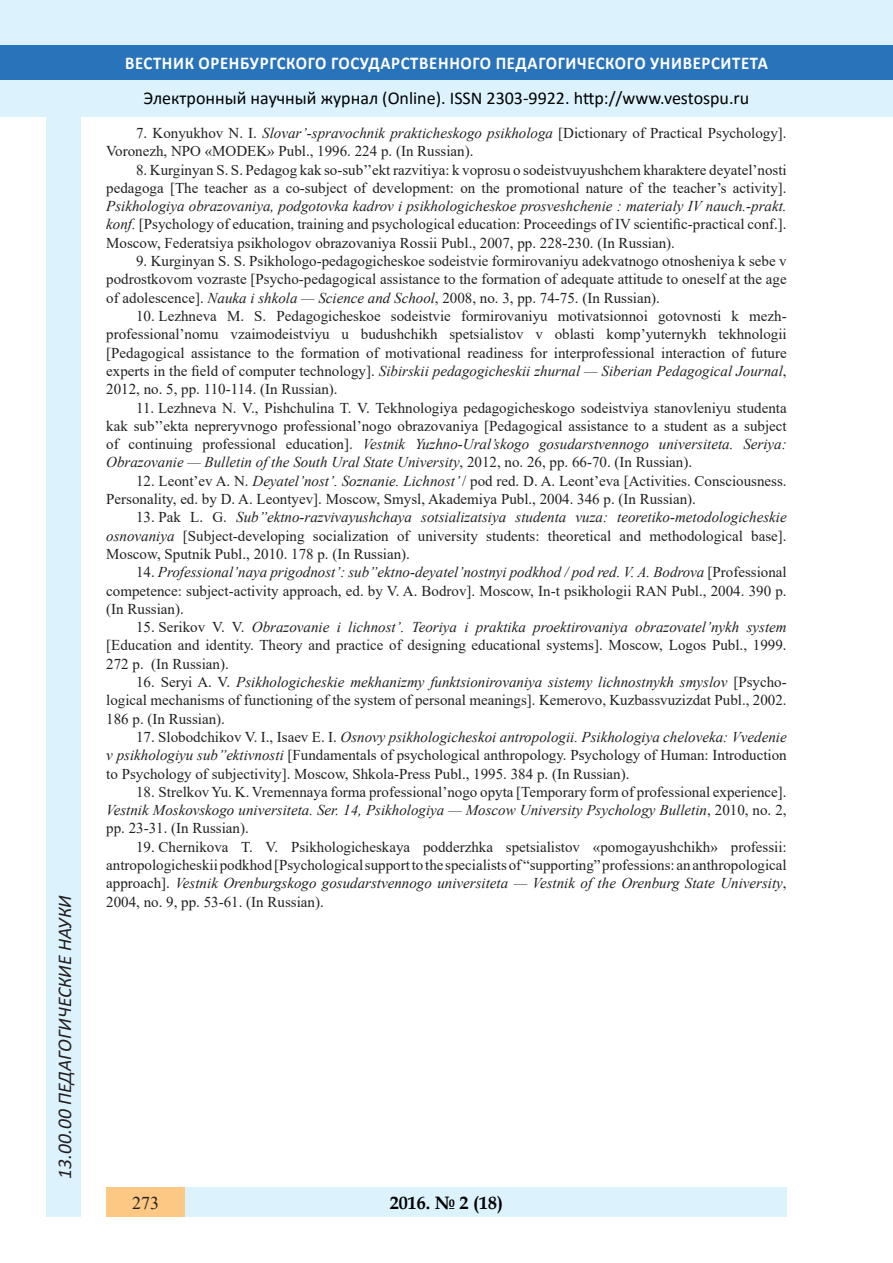
<style>
.page{position:relative;width:893px;height:1263px;background:#fff}
.page>*{position:absolute;margin:0;border:0;box-sizing:border-box;transform-origin:0 0}
.t1{font:italic 19.5px "Calibri";color:#231f20}
.t2{font:18px "Calibri";color:#000}
.t3{font:700 18px "Calibri";letter-spacing:.04em;color:#fff;scale:.93 1}
.t4{font:700 18px "Book Antiqua";color:#000}
.t5{font:18px "Times New Roman";color:#231f20}
.литература{font:15px/18.3px "Times New Roman";color:#231f20;text-align:justify}
.s1{font-style:italic}
</style>
<div class="page">
<div style="left:0;top:0;width:893px;height:116px;background:#dcf2fc"></div>
<div style="left:0;top:45px;width:893px;height:34px;background:#2873ba"></div>
<div style="left:47px;top:116px;width:34px;height:1101px;background:#dcf2fc"></div>
<div style="left:106px;top:1188px;width:681px;height:29px;background:#dcf2fc"></div>
<div style="left:106px;top:1188px;width:79px;height:29px;background:#fdc784"></div>
<h1 class="t1" style="left:51px;top:1179px;width:285px;rotate:-90deg">13.00.00 ПЕДАГОГИЧЕСКИЕ НАУКИ</h1>
<h1 class="t1" style="left:51px;top:1105px;width:206px;rotate:-90deg">БИОЛОГИЧЕСКИЕ НАУКИ</h1>
<h1 class="t1" style="left:51px;top:1179px;width:11px;rotate:-90deg">0</h1>
<p class="t3" style="left:125px;top:50px;width:693px">ВЕСТНИК ОРЕНБУРГСКОГО ГОСУДАРСТВЕННОГО ПЕДАГОГИЧЕСКОГО УНИВЕРСИТЕТА</p>
<p class="t2" style="left:144px;top:85px;width:607px">Электронный научный журнал (Online). ISSN 2303-9922. http://www.vestospu.ru</p>
<p class="t2" style="left:583px;top:85px;width:13px">t</p>
<p class="литература" style="left:106px;top:123px;width:682px;text-indent:30px">7. Konyukhov N. I. <span class="s1">Slovar’-spravochnik prakticheskogo psikhologa</span> [Dictionary of Practical Psychology].<br>Voronezh, NPO «MODEK» Publ., 1996. 224 p. (In Russian).</p>
<p class="литература" style="left:106px;top:160px;width:682px;text-indent:30px">8. Kurginyan S. S. Pedagog kak so-sub’’ekt razvitiya: k voprosu o sodeistvuyushchem kharaktere deyatel’nosti pedagoga [The teacher as a co-subject of development: on the promotional nature of the teacher’s activity].<br><span class="s1">Psikhologiya obrazovaniya, podgotovka kadrov i psikhologicheskoe prosveshchenie : materialy IV nauch.-prakt. konf.</span> [Psychology of education, training and psychological education: Proceedings of IV scientific-practical conf.].<br>Moscow, Federatsiya psikhologov obrazovaniya Rossii Publ., 2007, pp. 228-230. (In Russian).</p>
<p class="литература" style="left:106px;top:251px;width:682px;text-indent:30px">9. Kurginyan S. S. Psikhologo-pedagogicheskoe sodeistvie formirovaniyu adekvatnogo otnosheniya k sebe v podrostkovom vozraste [Psycho-pedagogical assistance to the formation of adequate attitude to oneself at the age of adolescence]. <span class="s1">Nauka i shkola — Science and School</span>, 2008, no. 3, pp. 74-75. (In Russian).</p>
<p class="литература" style="left:106px;top:306px;width:682px;text-indent:30px">10. Lezhneva M. S. Pedagogicheskoe sodeistvie formirovaniyu motivatsionnoi gotovnosti k mezh&shy;professional’nomu vzaimodeistviyu u budushchikh spetsialistov v oblasti komp’yuternykh tekhnologii [Pedagogical assistance to the formation of motivational readiness for interprofessional interaction of future experts in the field of computer technology]. <span class="s1">Sibirskii pedagogicheskii zhurnal — Siberian Pedagogical Journal</span>, 2012, no. 5, pp. 110-114. (In Russian).</p>
<p class="литература" style="left:106px;top:398px;width:682px;text-indent:30px">11. Lezhneva N. V., Pishchulina T. V. Tekhnologiya pedagogicheskogo sodeistviya stanovleniyu studenta kak sub’’ekta nepreryvnogo professional’nogo obrazovaniya [Pedagogical assistance to a student as a subject of continuing professional education]. <span class="s1">Vestnik Yuzhno-Ural’skogo gosudarstvennogo universiteta. Seriya:<br>Obrazovanie — Bulletin of the South Ural State University</span>, 2012, no. 26, pp. 66-70. (In Russian).</p>
<p class="литература" style="left:106px;top:471px;width:682px;text-indent:30px">12. Leont’ev A. N. <span class="s1">Deyatel’nost’. Soznanie. Lichnost’</span> / pod red. D. A. Leont’eva [Activities. Consciousness.<br>Personality, ed. by D. A. Leontyev]. Moscow, Smysl, Akademiya Publ., 2004. 346 p. (In Russian).</p>
<p class="литература" style="left:106px;top:508px;width:682px;text-indent:30px">13. Pak L. G. <span class="s1">Sub’’ektno-razvivayushchaya sotsializatsiya studenta vuza: teoretiko-metodologicheskie osnovaniya</span> [Subject-developing socialization of university students: theoretical and methodological base].<br>Moscow, Sputnik Publ., 2010. 178 p. (In Russian).</p>
<p class="литература" style="left:106px;top:562px;width:682px;text-indent:30px">14. <span class="s1">Professional’naya prigodnost’: sub’’ektno-deyatel’nostnyi podkhod / pod red. V. A. Bodrova</span> [Professional competence: subject-activity approach, ed. by V. A. Bodrov]. Moscow, In-t psikhologii RAN Publ., 2004. 390 p. (In Russian).</p>
<p class="литература" style="left:106px;top:617px;width:682px;text-indent:30px">15. Serikov V. V. <span class="s1">Obrazovanie i lichnost’. Teoriya i praktika proektirovaniya obrazovatel’nykh system </span>[Education and identity. Theory and practice of designing educational systems]. Moscow, Logos Publ., 1999.<br>272 p. (In Russian).</p>
<p class="литература" style="left:106px;top:672px;width:682px;text-indent:30px">16. Seryi A. V. <span class="s1">Psikhologicheskie mekhanizmy funktsionirovaniya sistemy lichnostnykh smyslov</span> [Psycho&shy;logical mechanisms of functioning of the system of personal meanings]. Kemerovo, Kuzbassvuzizdat Publ., 2002.<br>186 p. (In Russian).</p>
<p class="литература" style="left:106px;top:727px;width:682px;text-indent:30px">17. Slobodchikov V. I., Isaev E. I. <span class="s1">Osnovy psikhologicheskoi antropologii. Psikhologiya cheloveka: Vvedenie v psikhologiyu sub’’ektivnosti</span> [Fundamentals of psychological anthropology. Psychology of Human: Introduction to Psychology of subjectivity]. Moscow, Shkola-Press Publ., 1995. 384 p. (In Russian).</p>
<p class="литература" style="left:106px;top:782px;width:682px;text-indent:30px">18. Strelkov Yu. K. Vremennaya forma professional’nogo opyta [Temporary form of professional experience].<br><span class="s1">Vestnik Moskovskogo universiteta. Ser. 14, Psikhologiya — Moscow University Psychology Bulletin</span>, 2010, no. 2, pp. 23-31. (In Russian).</p>
<p class="литература" style="left:106px;top:837px;width:682px;text-indent:30px">19. Chernikova T. V. Psikhologicheskaya podderzhka spetsialistov «pomogayushchikh» professii: antropologicheskii podkhod [Psychological support to the specialists of “supporting” professions: an anthropological approach]. <span class="s1">Vestnik Orenburgskogo gosudarstvennogo universiteta — Vestnik of the Orenburg State University</span>, 2004, no. 9, pp. 53-61. (In Russian).</p>
<p class="t5" style="left:132px;top:1190px;width:28px">273</p>
<p class="t4" style="left:390px;top:1190px;width:115px">2016. № 2 (18)</p>
</div>
